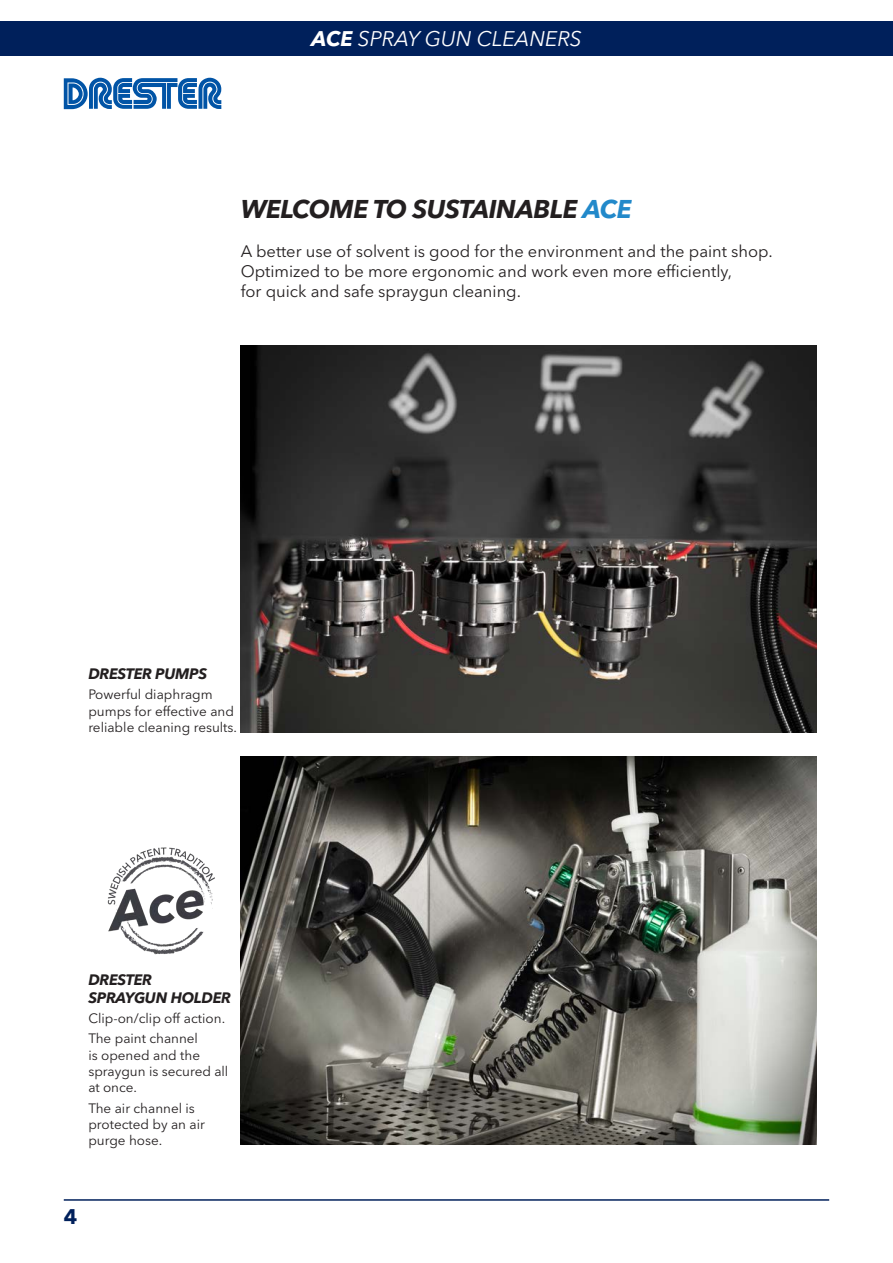
<style>
.page{position:relative;width:893px;height:1263px;background:#fff}
.page>*{position:absolute;margin:0;border:0;box-sizing:border-box;transform-origin:0 0}
.t1{font:italic 700 25.5px "Avenir Next LT Pro";letter-spacing:-.02em;color:#231f20}
.t2{font:italic 21px "Avenir Next LT Pro";color:#fff}
.t3{font:700 21px "Avenir Next LT Pro";color:#00205b}
.t4{font:16.5px/19.8px "Avenir Next LT Pro";color:#231f20}
.t5{font:italic 700 15px/18px "Avenir Next LT Pro";letter-spacing:-.02em;color:#231f20}
.t6{font:13.5px/16.2px "Avenir Next LT Pro";color:#231f20}
.s1{font-weight:700}
.s2{color:#2289ca}
</style>
<div class="page">
<div style="left:0;top:21px;width:893px;height:34px;background:#00205b"></div>
<hr style="left:64px;top:1199px;width:765px;height:2px;background:#00205b">
<svg style="left:64px;top:78px;width:157px;height:31px"></svg>
<img style="left:241px;top:345px;width:575px;height:388px">
<img style="left:241px;top:756px;width:575px;height:389px">
<img style="left:107px;top:847px;width:108px;height:108px">
<p class="t2" style="left:311px;top:26px;width:272px"><span class="s1">ACE</span> SPRAY GUN CLEANERS</p>
<p class="t1" style="left:241px;top:193px;width:393px">WELCOME TO SUSTAINABLE <span class="s2">ACE</span></p>
<p class="t4" style="left:241px;top:242px;width:534px">A better use of solvent is good for the environment and the paint shop.<br>Optimized to be more ergonomic and work even more efficiently,<br>for quick and safe spraygun cleaning.</p>
<p class="t5" style="left:88px;top:665px;width:121px">DRESTER PUMPS</p>
<p class="t6" style="left:88px;top:687px;width:150px">Powerful diaphragm pumps for effective and reliable cleaning results.</p>
<p class="t5" style="left:88px;top:970px;width:144px">DRESTER<br>SPRAYGUN HOLDER</p>
<p class="t6" style="left:88px;top:1010px;width:138px">Clip-on/clip off action.</p>
<p class="t6" style="left:88px;top:1031px;width:142px">The paint channel<br>is opened and the spraygun is secured all at once.</p>
<p class="t6" style="left:88px;top:1100px;width:118px">The air channel is protected by an air purge hose.</p>
<h2 class="t3" style="left:64px;top:1204px;width:15px">4</h2>
</div>
